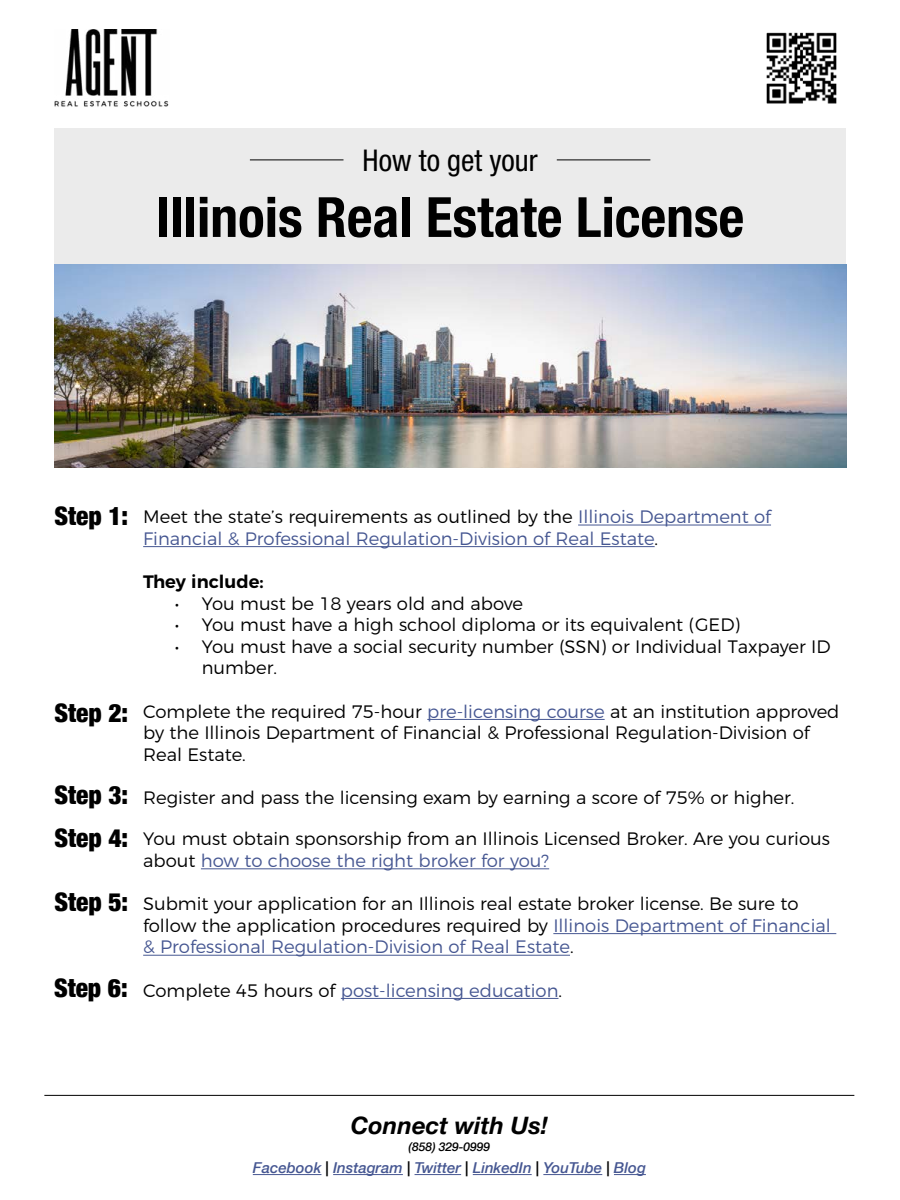
<style>
.page{position:relative;width:900px;height:1200px;background:#fff}
.page>*{position:absolute;margin:0;border:0;box-sizing:border-box;transform-origin:0 0}
.t1{font:700 condensed 55.5px "Helvetica Neue";color:#000}
.t2{font:italic condensed 30px "Helvetica Neue 57";color:#000}
.t3{font:900 condensed 25.5px/42.8px "Helvetica Neue";color:#000}
.t4{font:italic 700 24px "Helvetica Neue";color:#000}
.t5{font:300 18px/21.6px "Montserrat";color:#000}
.t6{font:300 18px/21.6px "Montserrat";color:#465792}
.t7{font:600 18px "Montserrat";color:#000}
.t8{font:italic 500 15px "Helvetica Neue";color:#465792}
.t9{font:italic 500 12px "Helvetica Neue";color:#000}
.s1{color:#000}
.s2{color:#465792}
</style>
<div class="page">
<img style="left:54px;top:29px;width:115px;height:78px">
<div style="left:54px;top:128px;width:792px;height:254px;background:#ebebeb"></div>
<img style="left:54px;top:265px;width:792px;height:203px">
<hr style="left:557px;top:160px;width:93px;height:1px;background:#000">
<hr style="left:250px;top:160px;width:94px;height:1px;background:#000">
<hr style="left:578px;top:525px;width:193px;height:1px;background:#465792">
<hr style="left:143px;top:546px;width:512px;height:1px;background:#465792">
<hr style="left:427px;top:719px;width:178px;height:1px;background:#465792">
<hr style="left:201px;top:868px;width:348px;height:1px;background:#465792">
<hr style="left:553px;top:933px;width:283px;height:1px;background:#465792">
<hr style="left:143px;top:955px;width:427px;height:1px;background:#465792">
<hr style="left:341px;top:998px;width:217px;height:1px;background:#465792">
<img style="left:766px;top:32px;width:71px;height:72px">
<hr style="left:44px;top:1095px;width:810px;height:1px;background:#000">
<hr style="left:253px;top:1174px;width:68px;height:1px;background:#465792">
<hr style="left:333px;top:1174px;width:70px;height:1px;background:#465792">
<hr style="left:415px;top:1174px;width:46px;height:1px;background:#465792">
<hr style="left:473px;top:1174px;width:59px;height:1px;background:#465792">
<hr style="left:543px;top:1174px;width:59px;height:1px;background:#465792">
<hr style="left:614px;top:1174px;width:32px;height:1px;background:#465792">
<h2 class="t2" style="left:363px;top:150px;width:177px">How to get your</h2>
<h1 class="t1" style="left:156px;top:185px;width:590px">Illinois Real Estate License</h1>
<h3 class="t3" style="left:54px;top:496px;width:75px">Step 1:</h3>
<h3 class="t3" style="left:54px;top:694px;width:75px">Step 2:</h3>
<h3 class="t3" style="left:54px;top:776px;width:75px">Step 3:<br>Step 4:</h3>
<h3 class="t3" style="left:54px;top:882px;width:75px">Step 5:</h3>
<h3 class="t3" style="left:54px;top:968px;width:75px">Step 6:</h3>
<p class="t6" style="left:143px;top:507px;width:629px"><span class="s1">Meet the state’s requirements as outlined by the</span> Illinois Department of<br>Financial &amp; Professional Regulation-Division of Real Estate<span class="s1">.</span></p>
<p class="t7" style="left:143px;top:574px;width:122px">They include:</p>
<p class="t5" style="left:175px;top:594px;width:350px">• You must be 18 years old and above</p>
<p class="t5" style="left:175px;top:615px;width:567px">• You must have a high school diploma or its equivalent (GED)</p>
<p class="t5" style="left:202px;top:637px;width:631px;text-indent:-27px">• You must have a social security number (SSN) or Individual Taxpayer ID number.</p>
<p class="t5" style="left:143px;top:702px;width:698px">Complete the required 75-hour <span class="s2">pre-licensing course</span> at an institution approved by the Illinois Department of Financial &amp; Professional Regulation-Division of<br>Real Estate.</p>
<p class="t5" style="left:143px;top:788px;width:653px">Register and pass the licensing exam by earning a score of 75% or higher.</p>
<p class="t5" style="left:143px;top:830px;width:688px">You must obtain sponsorship from an Illinois Licensed Broker. Are you curious about <span class="s2">how to choose the right broker for you?</span></p>
<p class="t5" style="left:143px;top:894px;width:689px">Submit your application for an Illinois real estate broker license. Be sure to follow the application procedures required by <span class="s2">Illinois Department of Financial &amp; Professional Regulation-Division of Real Estate</span>.</p>
<p class="t6" style="left:143px;top:981px;width:420px"><span class="s1">Complete 45 hours of</span> post-licensing education<span class="s1">.</span></p>
<h3 class="t4" style="left:351px;top:1111px;width:199px">Connect with Us!</h3>
<p class="t8" style="left:253px;top:1162px;width:395px">Facebook <span class="s1">|</span> Instagram <span class="s1">|</span> Twitter <span class="s1">|</span> LinkedIn <span class="s1">|</span> YouTube <span class="s1">|</span> Blog</p>
<p class="t9" style="left:408px;top:1142px;width:83px">(858) 329-0999</p>
</div>
